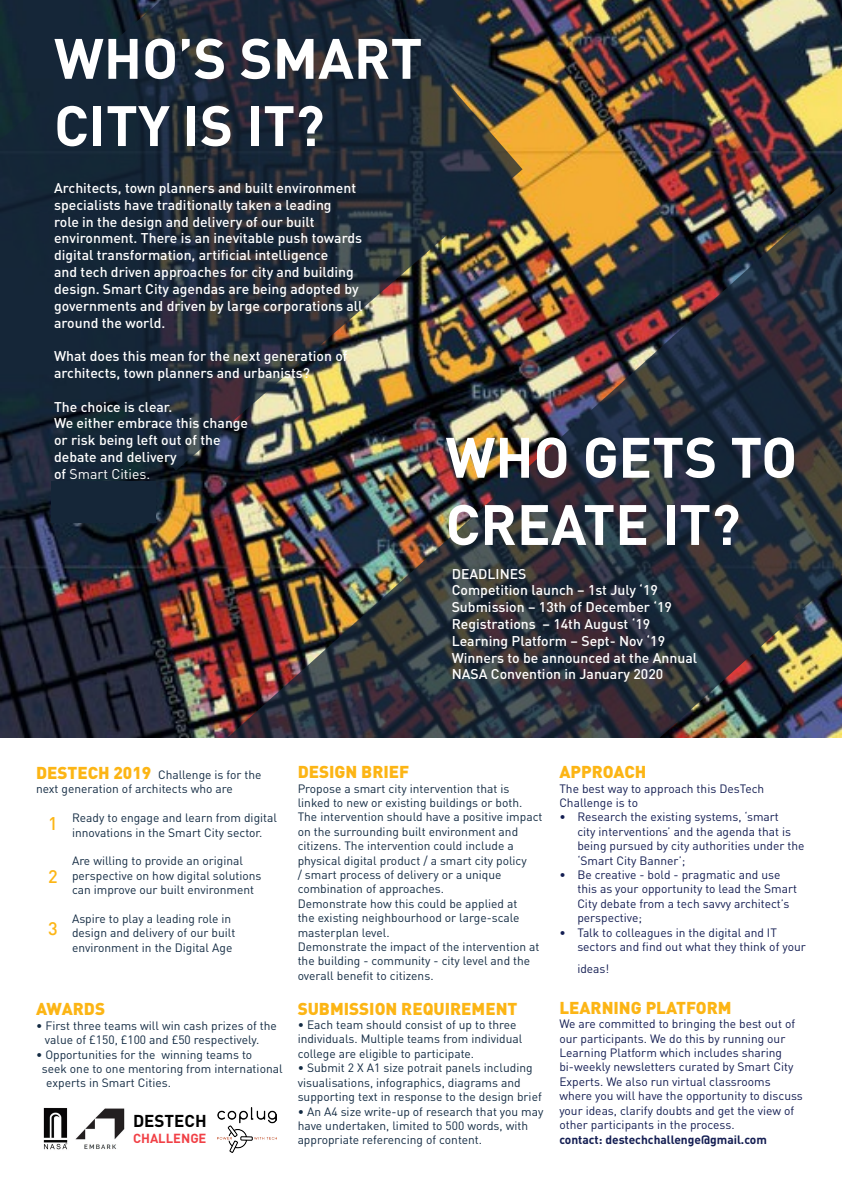
<style>
.page{position:relative;width:842px;height:1191px;background:#fff}
.page>*{position:absolute;margin:0;border:0;box-sizing:border-box;transform-origin:0 0}
.t1{font:700 56px/67.2px "DIN Pro";color:#fff}
.t2{font:500 18px "DIN";color:#fcb515}
.t3{font:900 17px "DIN Pro";color:#fcb515}
.t4{font:700 17px "DIN Pro";color:#000}
.t5{font:500 14px/16.8px "DIN Pro";color:#fff}
.t6{font:700 13px "DIN Pro";color:#f14046}
.t7{font:12px/14.4px "DIN Pro";color:#132b43}
.t8{font:12px/14.4px "DIN Pro";color:#131d52}
.t9{font:700 12px "DIN Pro";color:#131d52}
.s1{font-weight:400}
.s2{font-weight:900;font-size:17px;color:#fcb515}
.s3{color:#fff}
</style>
<div class="page">
<img style="left:522px;top:0;width:320px;height:152px">
<img style="left:0;top:152px;width:842px;height:586px">
<img style="left:0;top:0;width:522px;height:471px">
<img style="left:43px;top:1107px;width:25px;height:43px">
<img style="left:217px;top:1107px;width:60px;height:45px">
<div style="left:51px;top:481px;width:104px;height:41px;background:#152638"></div>
<img style="left:75px;top:1108px;width:50px;height:41px">
<h1 class="t1" style="left:54px;top:23px;width:370px">WHO’S SMART<br>CITY IS IT?</h1>
<p class="t5" style="left:54px;top:179px;width:310px">Architects, town planners and built environment specialists have traditionally taken a leading<br>role in the design and delivery of our built environment. There is an inevitable push towards digital transformation, artificial intelligence<br>and tech driven approaches for city and building design. Smart City agendas are being adopted by governments and driven by large corporations all around the world.</p>
<p class="t5" style="left:54px;top:347px;width:295px">What does this mean for the next generation of architects, town planners and urbanists?</p>
<p class="t5" style="left:54px;top:397px;width:196px">The choice is clear.<br>We either embrace this change or risk being left out of the debate and delivery<br>of <span class="s1">Smart Cities.</span></p>
<h1 class="t1" style="left:446px;top:421px;width:353px">WHO GETS TO<br>CREATE IT?</h1>
<p class="t5" style="left:452px;top:564px;width:247px">DEADLINES<br>Competition launch – 1st July ‘19<br>Submission – 13th of December ‘19<br>Registrations – 14th August ‘19<br>Learning Platform – Sept- Nov ‘19<br>Winners to be announced at the Annual<br>NASA Convention in January 2020</p>
<p class="t7" style="left:36px;top:767px;width:227px"><span class="s2">DESTECH 2019</span> Challenge is for the next generation of architects who are</p>
<p class="t7" style="left:72px;top:810px;width:206px">Ready to engage and learn from digital innovations in the Smart City sector.</p>
<p class="t7" style="left:72px;top:853px;width:191px">Are willing to provide an original perspective on how digital solutions can improve our built environment</p>
<p class="t7" style="left:72px;top:911px;width:165px">Aspire to play a leading role in design and delivery of our built environment in the Digital Age</p>
<h2 class="t2" style="left:48px;top:812px;width:11px">1</h2>
<h2 class="t2" style="left:48px;top:865px;width:11px">2</h2>
<h2 class="t2" style="left:48px;top:917px;width:11px">3</h2>
<h3 class="t3" style="left:36px;top:997px;width:71px">AWARDS</h3>
<p class="t7" style="left:45px;top:1017px;width:233px;text-indent:-9px">• First three teams will win cash prizes of the value of £150, £100 and £50 respectively.</p>
<p class="t7" style="left:36px;top:1046px;width:248px">• Opportunities for the winning teams to <span class="s3">c</span>seek one to one mentoring from international <span class="s3">fd</span>experts in Smart Cities.</p>
<h3 class="t4" style="left:133px;top:1109px;width:75px">DESTECH</h3>
<p class="t6" style="left:133px;top:1129px;width:75px">CHALLENGE</p>
<h3 class="t3" style="left:298px;top:760px;width:113px">DESIGN BRIEF</h3>
<p class="t7" style="left:298px;top:780px;width:246px">Propose a smart city intervention that is linked to new or existing buildings or both.<br>The intervention should have a positive impact on the surrounding built environment and citizens. The intervention could include a physical digital product / a smart city policy<br>/ smart process of delivery or a unique combination of approaches.<br>Demonstrate how this could be applied at<br>the existing neighbourhood or large-scale masterplan level.<br>Demonstrate the impact of the intervention at the building - community - city level and the overall benefit to citizens.</p>
<h3 class="t3" style="left:298px;top:997px;width:221px">SUBMISSION REQUIREMENT</h3>
<p class="t7" style="left:298px;top:1017px;width:226px">• Each team should consist of up to three individuals. Multiple teams from individual college are eligible to participate.</p>
<p class="t7" style="left:298px;top:1060px;width:246px">• Submit 2 X A1 size potrait panels including visualisations, infographics, diagrams and supporting text in response to the design brief</p>
<p class="t7" style="left:298px;top:1103px;width:247px">• An A4 size write-up of research that you may have undertaken, limited to 500 words, with appropriate referencing of content.</p>
<h3 class="t3" style="left:559px;top:760px;width:89px">APPROACH</h3>
<p class="t8" style="left:559px;top:780px;width:207px">The best way to approach this DesTech<br>Challenge is to</p>
<p class="t8" style="left:577px;top:809px;width:229px;text-indent:-18px">• Research the existing systems, ‘smart<br>city interventions’ and the agenda that is being pursued by city authorities under the ‘Smart City Banner’;</p>
<p class="t8" style="left:577px;top:867px;width:221px;text-indent:-18px">• Be creative - bold - pragmatic and use this as your opportunity to lead the Smart City debate from a tech savvy architect’s perspective;</p>
<p class="t8" style="left:577px;top:924px;width:230px;text-indent:-18px">• Talk to colleagues in the digital and IT sectors and find out what they think of your</p>
<p class="t8" style="left:577px;top:961px;width:33px">ideas!</p>
<h3 class="t3" style="left:559px;top:996px;width:174px">LEARNING PLATFORM</h3>
<p class="t8" style="left:559px;top:1016px;width:245px">We are committed to bringing the best out of our participants. We do this by running our Learning Platform which includes sharing bi-weekly newsletters curated by Smart City Experts. We also run virtual classrooms where you will have the opportunity to discuss your ideas, clarify doubts and get the view of other participants in the process.</p>
<p class="t9" style="left:559px;top:1131px;width:209px">contact: destechchallenge@gmail.com</p>
</div>
